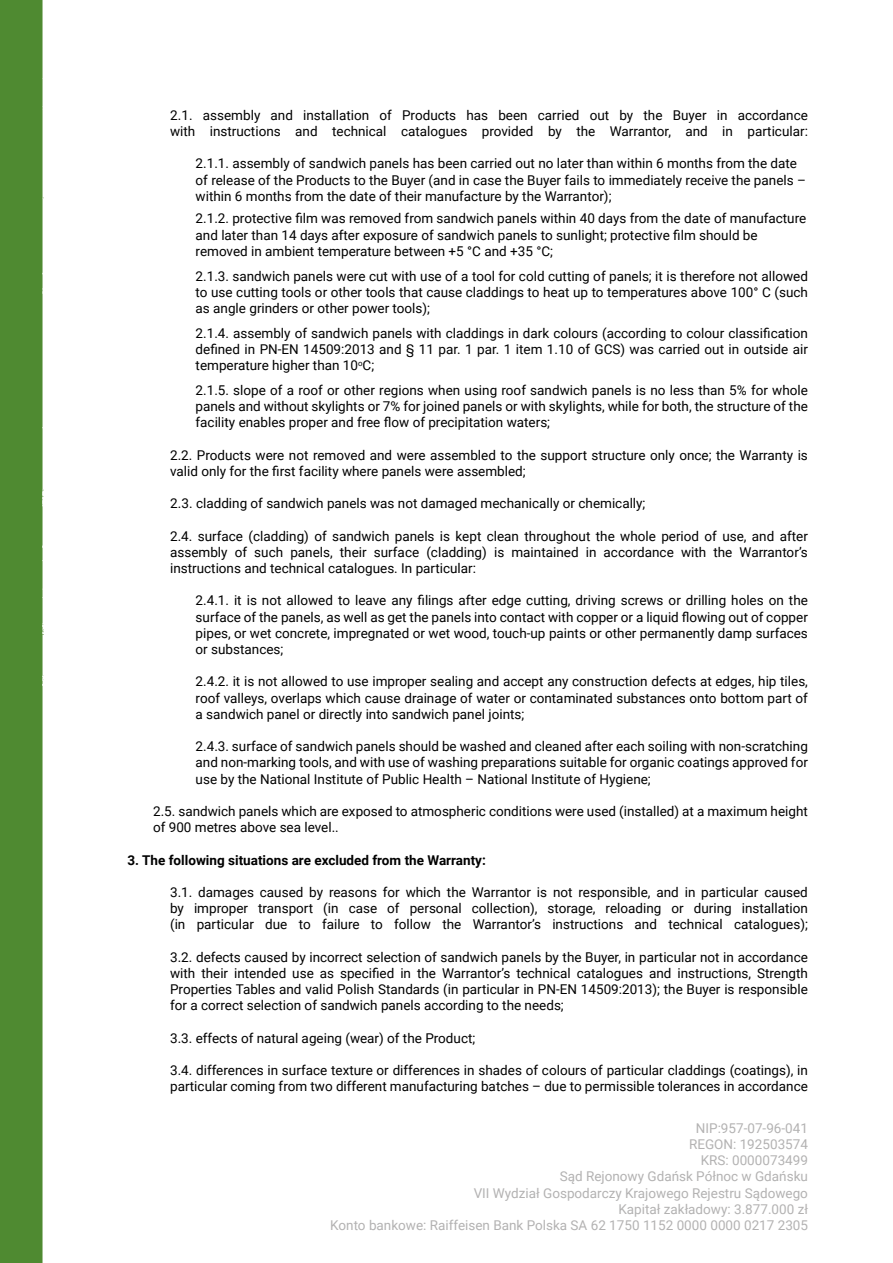
<style>
.page{position:relative;width:893px;height:1263px;background:#fff}
.page>*{position:absolute;margin:0;border:0;box-sizing:border-box;transform-origin:0 0}
.t1{font:13.5px/16.2px "Roboto";color:#000;text-align:justify}
.t2{font:13.5px/16.2px "Roboto";color:#b3b2b2;text-align:right}
.t3{font:700 13.5px "Roboto";color:#000}
</style>
<div class="page">
<div style="left:0;top:0;width:43px;height:1263px;background:#4f8a31"></div>
<p class="t1" style="left:170px;top:106px;width:639px">2.1. assembly and installation of Products has been carried out by the Buyer in accordance with instructions and technical catalogues provided by the Warrantor, and in particular:</p>
<p class="t1" style="left:196px;top:155px;width:612px;text-align:left">2.1.1. assembly of sandwich panels has been carried out no later than within 6 months from the date of release of the Products to the Buyer (and in case the Buyer fails to immediately receive the panels – within 6 months from the date of their manufacture by the Warrantor);</p>
<p class="t1" style="left:196px;top:210px;width:612px;text-align:left">2.1.2. protective film was removed from sandwich panels within 40 days from the date of manufacture and later than 14 days after exposure of sandwich panels to sunlight; protective film should be removed in ambient temperature between +5 °C and +35 °C;</p>
<p class="t1" style="left:196px;top:267px;width:614px">2.1.3. sandwich panels were cut with use of a tool for cold cutting of panels; it is therefore not allowed to use cutting tools or other tools that cause claddings to heat up to temperatures above 100° C (such as angle grinders or other power tools);</p>
<p class="t1" style="left:196px;top:324px;width:614px">2.1.4. assembly of sandwich panels with claddings in dark colours (according to colour classification defined in PN-EN 14509:2013 and § 11 par. 1 par. 1 item 1.10 of GCS) was carried out in outside air temperature higher than 10<sup>o</sup>C;</p>
<p class="t1" style="left:196px;top:381px;width:614px">2.1.5. slope of a roof or other regions when using roof sandwich panels is no less than 5% for whole panels and without skylights or 7% for joined panels or with skylights, while for both, the structure of the facility enables proper and free flow of precipitation waters;</p>
<p class="t1" style="left:170px;top:446px;width:639px">2.2. Products were not removed and were assembled to the support structure only once; the Warranty is valid only for the first facility where panels were assembled;</p>
<p class="t1" style="left:170px;top:495px;width:477px">2.3. cladding of sandwich panels was not damaged mechanically or chemically;</p>
<p class="t1" style="left:170px;top:527px;width:639px">2.4. surface (cladding) of sandwich panels is kept clean throughout the whole period of use, and after assembly of such panels, their surface (cladding) is maintained in accordance with the Warrantor’s instructions and technical catalogues. In particular:</p>
<p class="t1" style="left:196px;top:592px;width:614px">2.4.1. it is not allowed to leave any filings after edge cutting, driving screws or drilling holes on the surface of the panels, as well as get the panels into contact with copper or a liquid flowing out of copper pipes, or wet concrete, impregnated or wet wood, touch-up paints or other permanently damp surfaces or substances;</p>
<p class="t1" style="left:196px;top:673px;width:614px">2.4.2. it is not allowed to use improper sealing and accept any construction defects at edges, hip tiles, roof valleys, overlaps which cause drainage of water or contaminated substances onto bottom part of a sandwich panel or directly into sandwich panel joints;</p>
<p class="t1" style="left:196px;top:738px;width:614px">2.4.3. surface of sandwich panels should be washed and cleaned after each soiling with non-scratching and non-marking tools, and with use of washing preparations suitable for organic coatings approved for use by the National Institute of Public Health – National Institute of Hygiene;</p>
<p class="t1" style="left:153px;top:802px;width:656px">2.5. sandwich panels which are exposed to atmospheric conditions were used (installed) at a maximum height of 900 metres above sea level..</p>
<p class="t3" style="left:128px;top:850px;width:360px">3. The following situations are excluded from the Warranty:</p>
<p class="t1" style="left:170px;top:883px;width:639px">3.1. damages caused by reasons for which the Warrantor is not responsible, and in particular caused by improper transport (in case of personal collection), storage, reloading or during installation (in particular due to failure to follow the Warrantor’s instructions and technical catalogues);</p>
<p class="t1" style="left:170px;top:948px;width:639px">3.2. defects caused by incorrect selection of sandwich panels by the Buyer, in particular not in accordance with their intended use as specified in the Warrantor’s technical catalogues and instructions, Strength Properties Tables and valid Polish Standards (in particular in PN-EN 14509:2013); the Buyer is responsible for a correct selection of sandwich panels according to the needs;</p>
<p class="t1" style="left:170px;top:1029px;width:307px">3.3. effects of natural ageing (wear) of the Product;</p>
<p class="t1" style="left:170px;top:1062px;width:639px">3.4. differences in surface texture or differences in shades of colours of particular claddings (coatings), in particular coming from two different manufacturing batches – due to permissible tolerances in accordance</p>
<p class="t2" style="left:330px;top:1119px;width:479px">NIP:957-07-96-041<br>REGON: 192503574<br>KRS: 0000073499<br>Sąd Rejonowy Gdańsk Północ w Gdańsku<br>VII Wydział Gospodarczy Krajowego Rejestru Sądowego<br>Kapitał zakładowy: 3.877.000 zł<br>Konto bankowe: Raiffeisen Bank Polska SA 62 1750 1152 0000 0000 0217 2305</p>
</div>
